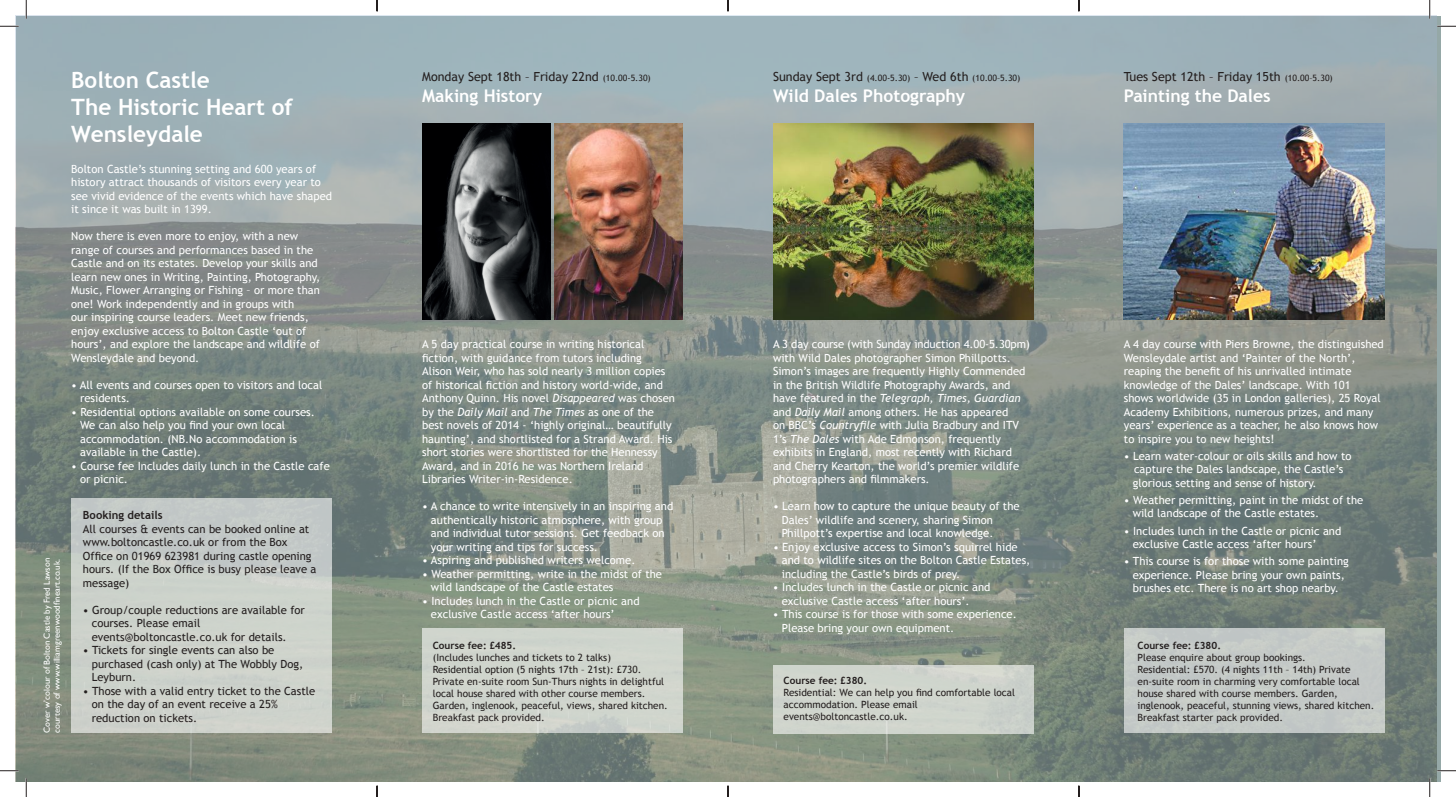
<style>
.page{position:relative;width:1456px;height:797px;background:#fff}
.page>*{position:absolute;margin:0;border:0;box-sizing:border-box;transform-origin:0 0}
.t1{font:700 22.5px/27px "Trebuchet MS";color:#fff}
.t2{font:700 17.5px "Trebuchet MS";color:#fff}
.t3{font:12.5px "Trebuchet MS";color:#241f1f}
.t4{font:11.25px/13.5px "Trebuchet MS";color:#fff}
.t5{font:11.25px/13.5px "Trebuchet MS";color:#241f1f}
.t6{font:700 11.25px "Trebuchet MS";color:#241f1f}
.t7{font:10px/12px "Trebuchet MS";color:#241f1f}
.t8{font:700 10px "Trebuchet MS";color:#241f1f}
.t9{font:8.75px/10px "Gill Sans";color:#fff}
.t10{font:8.75px "Trebuchet MS";color:#241f1f}
.s1{font-size:12.5px}
.s2{font-size:8.75px}
.s3{font-style:italic}
</style>
<div class="page">
<img style="left:16px;top:16px;width:1420px;height:765px">
<img style="left:422px;top:124px;width:128px;height:195px">
<img style="left:555px;top:124px;width:128px;height:195px">
<img style="left:773px;top:124px;width:261px;height:195px">
<img style="left:1124px;top:124px;width:260px;height:195px">
<div style="left:422px;top:628px;width:261px;height:105px;background:#d0d5cd"></div>
<div style="left:773px;top:665px;width:261px;height:68px;background:#cfd5cd"></div>
<div style="left:71px;top:498px;width:261px;height:235px;background:#ccd1cb"></div>
<div style="left:1124px;top:628px;width:260px;height:105px;background:#c4c9c7"></div>
<svg style="left:0;top:25px;width:19px;height:2px"></svg>
<svg style="left:1437px;top:25px;width:19px;height:2px"></svg>
<svg style="left:0;top:770px;width:19px;height:1px"></svg>
<svg style="left:1437px;top:770px;width:19px;height:1px"></svg>
<svg style="left:25px;top:0;width:2px;height:19px"></svg>
<svg style="left:25px;top:778px;width:2px;height:19px"></svg>
<svg style="left:1429px;top:0;width:1px;height:19px"></svg>
<svg style="left:1429px;top:778px;width:1px;height:19px"></svg>
<svg style="left:376px;top:0;width:2px;height:11px"></svg>
<svg style="left:376px;top:785px;width:2px;height:12px"></svg>
<svg style="left:727px;top:0;width:2px;height:11px"></svg>
<svg style="left:727px;top:785px;width:2px;height:12px"></svg>
<svg style="left:1078px;top:785px;width:1px;height:12px"></svg>
<p class="t9" style="left:42px;top:732px;width:176px;rotate:-90deg">Cover w’colour of Bolton Castle by Fred Lawson courtesy of www.williamgreenwoodfineart.co.uk.</p>
<h1 class="t1" style="left:71px;top:66px;width:223px">Bolton Castle<br>The Historic Heart of<br>Wensleydale</h1>
<p class="t10" style="left:773px;top:72px;width:249px"><span class="s1">Sunday Sept 3rd</span> (4.00-5.30) <span class="s1">– Wed 6th</span> (10.00–5.30)</p>
<p class="t3" style="left:422px;top:69px;width:230px">Monday Sept 18th – Friday 22nd <span class="s2">(10.00-5.30)</span></p>
<h2 class="t2" style="left:422px;top:84px;width:121px">Making History</h2>
<h2 class="t2" style="left:773px;top:84px;width:194px">Wild Dales Photography</h2>
<p class="t4" style="left:71px;top:162px;width:262px">Bolton Castle’s stunning setting and 600 years of history attract thousands of visitors every year to see vivid evidence of the events which have shaped it since it was built in 1399.</p>
<p class="t4" style="left:71px;top:230px;width:250px">Now there is even more to enjoy, with a new range of courses and performances based in the Castle and on its estates. Develop your skills and learn new ones in Writing, Painting, Photography, Music, Flower Arranging or Fishing – or more than one! Work independently and in groups with<br>our inspiring course leaders. Meet new friends, enjoy exclusive access to Bolton Castle ‘out of hours’, and explore the landscape and wildlife of Wensleydale and beyond.</p>
<p class="t4" style="left:80px;top:378px;width:244px;text-indent:-9px">• All events and courses open to visitors and local residents.</p>
<p class="t4" style="left:80px;top:405px;width:236px;text-indent:-9px">• Residential options available on some courses.<br>We can also help you find your own local accommodation. (NB.No accommodation is available in the Castle).</p>
<p class="t4" style="left:80px;top:459px;width:251px;text-indent:-9px">• Course fee Includes daily lunch in the Castle cafe or picnic.</p>
<p class="t6" style="left:83px;top:508px;width:81px">Booking details</p>
<p class="t5" style="left:83px;top:522px;width:235px">All courses &amp; events can be booked online at www.boltoncastle.co.uk or from the Box Office on 01969 623981 during castle opening hours. (If the Box Office is busy please leave a message)</p>
<p class="t5" style="left:92px;top:603px;width:215px;text-indent:-9px">• Group/couple reductions are available for courses. Please email events@boltoncastle.co.uk for details.</p>
<p class="t5" style="left:92px;top:644px;width:213px;text-indent:-9px">• Tickets for single events can also be purchased (cash only) at The Wobbly Dog,<br>Leyburn.</p>
<p class="t5" style="left:92px;top:684px;width:225px;text-indent:-9px">• Those with a valid entry ticket to the Castle on the day of an event receive a 25% reduction on tickets.</p>
<p class="t4" style="left:422px;top:338px;width:254px">A 5 day practical course in writing historical fiction, with guidance from tutors including<br>Alison Weir, who has sold nearly 3 million copies of historical fiction and history world-wide, and Anthony Quinn. His novel <span class="s3">Disappeared</span> was chosen by the <span class="s3">Daily Mail</span> and <span class="s3">The Times</span> as one of the best novels of 2014 - ‘highly original… beautifully haunting’, and shortlisted for a Strand Award. His short stories were shortlisted for the Hennessy Award, and in 2016 he was Northern Ireland Libraries Writer-in-Residence.</p>
<p class="t4" style="left:431px;top:500px;width:244px;text-indent:-9px">• A chance to write intensively in an inspiring and authentically historic atmosphere, with group and individual tutor sessions. Get feedback on your writing and tips for success.</p>
<p class="t4" style="left:422px;top:554px;width:215px">• Aspiring and published writers welcome.</p>
<p class="t4" style="left:431px;top:567px;width:233px;text-indent:-9px">• Weather permitting, write in the midst of the wild landscape of the Castle estates</p>
<p class="t4" style="left:431px;top:594px;width:210px;text-indent:-9px">• Includes lunch in the Castle or picnic and exclusive Castle access ‘after hours’</p>
<p class="t8" style="left:433px;top:639px;width:85px">Course fee: £485.</p>
<p class="t7" style="left:433px;top:651px;width:237px">(Includes lunches and tickets to 2 talks)<br>Residential option (5 nights 17th – 21st): £730.<br>Private en-suite room Sun-Thurs nights in delightful local house shared with other course members.<br>Garden, inglenook, peaceful, views, shared kitchen.<br>Breakfast pack provided.</p>
<p class="t4" style="left:773px;top:338px;width:259px">A 3 day course (with Sunday induction 4.00-5.30pm) with Wild Dales photographer Simon Phillpotts.<br>Simon’s images are frequently Highly Commended in the British Wildlife Photography Awards, and have featured in the <span class="s3">Telegraph, Times, Guardian </span>and <span class="s3">Daily Mail</span> among others. He has appeared<br>on BBC’s <span class="s3">Countryfile</span> with Julia Bradbury and ITV 1’s <span class="s3">The Dales</span> with Ade Edmonson, frequently exhibits in England, most recently with Richard and Cherry Kearton, the world’s premier wildlife photographers and filmmakers.</p>
<p class="t4" style="left:782px;top:500px;width:239px;text-indent:-9px">• Learn how to capture the unique beauty of the<br>Dales’ wildlife and scenery, sharing Simon<br>Phillpott’s expertise and local knowledge.</p>
<p class="t4" style="left:782px;top:540px;width:250px;text-indent:-9px">• Enjoy exclusive access to Simon’s squirrel hide and to wildlife sites on the Bolton Castle Estates, including the Castle’s birds of prey.</p>
<p class="t4" style="left:782px;top:581px;width:210px;text-indent:-9px">• Includes lunch in the Castle or picnic and exclusive Castle access ‘after hours’.</p>
<p class="t4" style="left:782px;top:608px;width:236px;text-indent:-9px">• This course is for those with some experience.<br>Please bring your own equipment.</p>
<p class="t8" style="left:783px;top:674px;width:85px">Course fee: £380.</p>
<p class="t7" style="left:783px;top:687px;width:233px">Residential: We can help you find comfortable local accommodation. Please email events@boltoncastle.co.uk.</p>
<p class="t3" style="left:1124px;top:69px;width:210px">Tues Sept 12th – Friday 15th <span class="s2">(10.00–5.30)</span></p>
<h2 class="t2" style="left:1124px;top:84px;width:148px">Painting the Dales</h2>
<p class="t4" style="left:1124px;top:338px;width:261px">A 4 day course with Piers Browne, the distinguished Wensleydale artist and ‘Painter of the North’, reaping the benefit of his unrivalled intimate knowledge of the Dales’ landscape. With 101<br>shows worldwide (35 in London galleries), 25 Royal Academy Exhibitions, numerous prizes, and many years’ experience as a teacher, he also knows how to inspire you to new heights!</p>
<p class="t4" style="left:1132px;top:449px;width:220px;text-indent:-9px">• Learn water-colour or oils skills and how to capture the Dales landscape, the Castle’s glorious setting and sense of history.</p>
<p class="t4" style="left:1132px;top:493px;width:232px;text-indent:-9px">• Weather permitting, paint in the midst of the wild landscape of the Castle estates.</p>
<p class="t4" style="left:1132px;top:524px;width:210px;text-indent:-9px">• Includes lunch in the Castle or picnic and exclusive Castle access ‘after hours’</p>
<p class="t4" style="left:1124px;top:554px;width:226px;text-align:center">• This course is for those with some painting experience. Please bring your own paints, brushes etc. There is no art shop nearby.</p>
<p class="t8" style="left:1137px;top:639px;width:85px">Course fee: £380.</p>
<p class="t7" style="left:1137px;top:651px;width:238px">Please enquire about group bookings.<br>Residential: £570. (4 nights 11th – 14th) Private en-suite room in charming very comfortable local house shared with course members. Garden, inglenook, peaceful, stunning views, shared kitchen.<br>Breakfast starter pack provided.</p>
</div>
